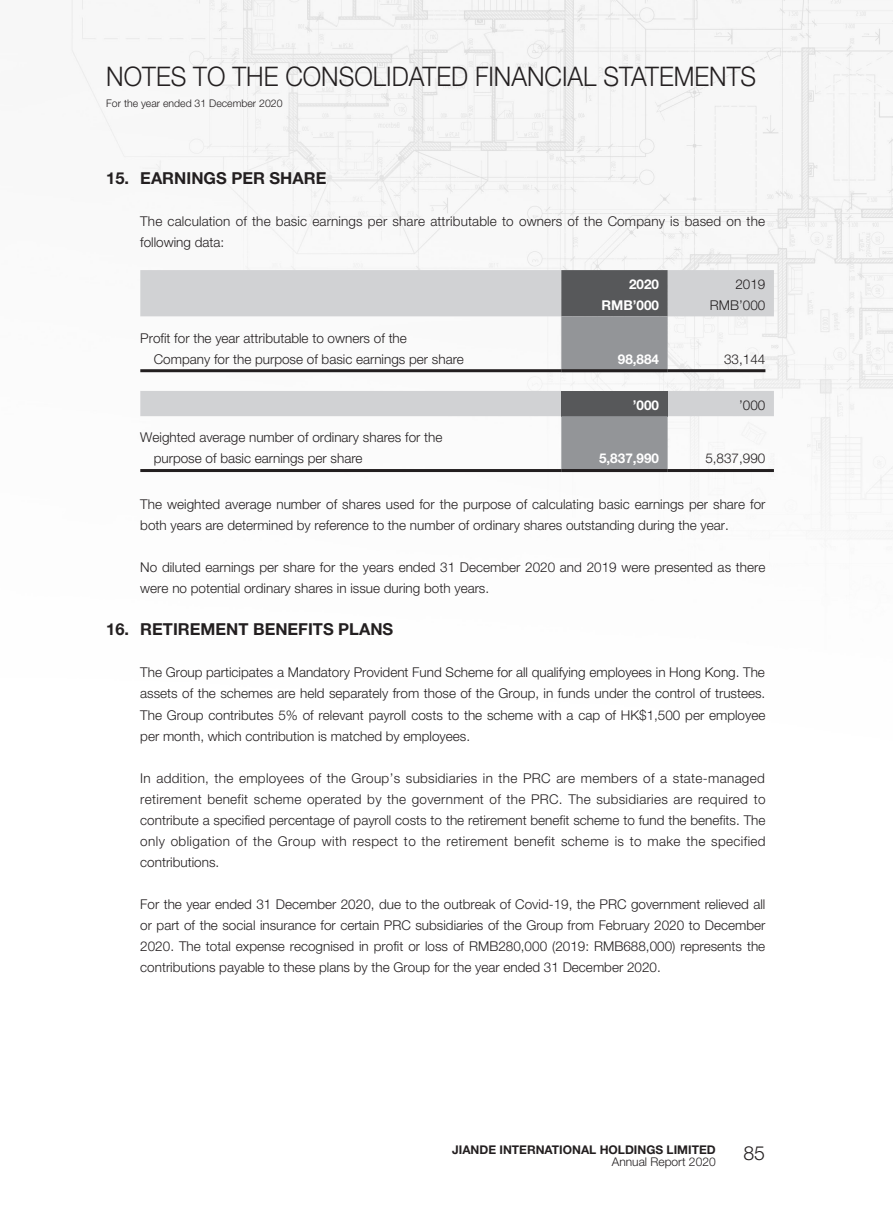
<style>
.page{position:relative;width:893px;height:1212px;background:#fff}
.page>*{position:absolute;margin:0;border:0;box-sizing:border-box;transform-origin:0 0}
.t1{font:300 27px "Helvetica Neue LT Std";color:#231f20;scale:.92 1}
.t2{font:300 19.5px "Helvetica Neue LT Std";color:#231f20}
._01_H1{font:700 16.5px "Helvetica Neue LT Std";color:#231f20}
._00_txt{font:300 13.5px/21px "Helvetica Neue LT Std";color:#231f20}
._50_Table_txt{font:300 13.5px "Helvetica Neue LT Std";color:#231f20}
._50_Table_txt-2{font:700 13.5px "Helvetica Neue LT Std";color:#fff}
.t3{font:700 12px "Helvetica Neue LT Std";color:#231f20}
.t4{font:300 12px "Helvetica Neue LT Std";color:#231f20}
.t5{font:300 10.5px "Helvetica Neue LT Std";color:#231f20}
</style>
<div class="page">
<img style="left:71px;top:0;width:822px;height:539px">
<svg style="left:140px;top:270px;width:634px;height:102px"></svg>
<hr style="left:140px;top:369px;width:421px;height:3px;background:#231f20">
<hr style="left:561px;top:369px;width:107px;height:3px;background:#231f20">
<hr style="left:668px;top:369px;width:97px;height:3px;background:#231f20">
<svg style="left:140px;top:391px;width:634px;height:78px"></svg>
<hr style="left:140px;top:469px;width:421px;height:3px;background:#231f20">
<hr style="left:561px;top:469px;width:107px;height:3px;background:#231f20">
<hr style="left:668px;top:469px;width:106px;height:3px;background:#231f20">
<p class="t1" style="left:106px;top:60px;width:708px">NOTES TO THE CONSOLIDATED FINANCIAL STATEMENTS</p>
<p class="t5" style="left:106px;top:96px;width:178px">For the year ended 31 December 2020</p>
<p class="_01_H1" style="left:106px;top:168px;width:222px">15. EARNINGS PER SHARE</p>
<p class="_00_txt" style="left:140px;top:210px;width:626px">The calculation of the basic earnings per share attributable to owners of the Company is based on the following data:</p>
<p class="_50_Table_txt-2" style="left:629px;top:276px;width:32px">2020</p>
<p class="_50_Table_txt" style="left:735px;top:276px;width:32px">2019</p>
<p class="_50_Table_txt-2" style="left:601px;top:297px;width:59px">RMB’000</p>
<p class="_50_Table_txt" style="left:710px;top:297px;width:57px">RMB’000</p>
<p class="_50_Table_txt" style="left:140px;top:329px;width:268px">Profit for the year attributable to owners of the</p>
<p class="_50_Table_txt" style="left:154px;top:350px;width:312px">Company for the purpose of basic earnings per share</p>
<p class="_50_Table_txt-2" style="left:618px;top:350px;width:43px">98,884</p>
<p class="_50_Table_txt" style="left:724px;top:350px;width:43px">33,144</p>
<p class="_50_Table_txt-2" style="left:633px;top:396px;width:28px">’000</p>
<p class="_50_Table_txt" style="left:739px;top:397px;width:28px">’000</p>
<p class="_50_Table_txt" style="left:140px;top:429px;width:304px">Weighted average number of ordinary shares for the</p>
<p class="_50_Table_txt" style="left:154px;top:450px;width:210px">purpose of basic earnings per share</p>
<p class="_50_Table_txt-2" style="left:599px;top:450px;width:62px">5,837,990</p>
<p class="_50_Table_txt" style="left:705px;top:450px;width:62px">5,837,990</p>
<p class="_00_txt" style="left:140px;top:494px;width:627px">The weighted average number of shares used for the purpose of calculating basic earnings per share for both years are determined by reference to the number of ordinary shares outstanding during the year.</p>
<p class="_00_txt" style="left:140px;top:557px;width:627px">No diluted earnings per share for the years ended 31 December 2020 and 2019 were presented as there were no potential ordinary shares in issue during both years.</p>
<p class="_01_H1" style="left:106px;top:619px;width:289px">16. RETIREMENT BENEFITS PLANS</p>
<p class="_00_txt" style="left:140px;top:662px;width:627px;text-align:justify">The Group participates a Mandatory Provident Fund Scheme for all qualifying employees in Hong Kong. The assets of the schemes are held separately from those of the Group, in funds under the control of trustees.<br>The Group contributes 5% of relevant payroll costs to the scheme with a cap of HK$1,500 per employee per month, which contribution is matched by employees.</p>
<p class="_00_txt" style="left:140px;top:767px;width:627px;text-align:justify">In addition, the employees of the Group’s subsidiaries in the PRC are members of a state-managed retirement benefit scheme operated by the government of the PRC. The subsidiaries are required to contribute a specified percentage of payroll costs to the retirement benefit scheme to fund the benefits. The only obligation of the Group with respect to the retirement benefit scheme is to make the specified contributions.</p>
<p class="_00_txt" style="left:140px;top:893px;width:627px;text-align:justify">For the year ended 31 December 2020, due to the outbreak of Covid-19, the PRC government relieved all or part of the social insurance for certain PRC subsidiaries of the Group from February 2020 to December 2020. The total expense recognised in profit or loss of RMB280,000 (2019: RMB688,000) represents the contributions payable to these plans by the Group for the year ended 31 December 2020.</p>
<p class="t3" style="left:452px;top:1142px;width:265px">JIANDE INTERNATIONAL HOLDINGS LIMITED</p>
<p class="t4" style="left:612px;top:1154px;width:105px">Annual Report 2020</p>
<p class="t2" style="left:743px;top:1141px;width:23px">85</p>
</div>
